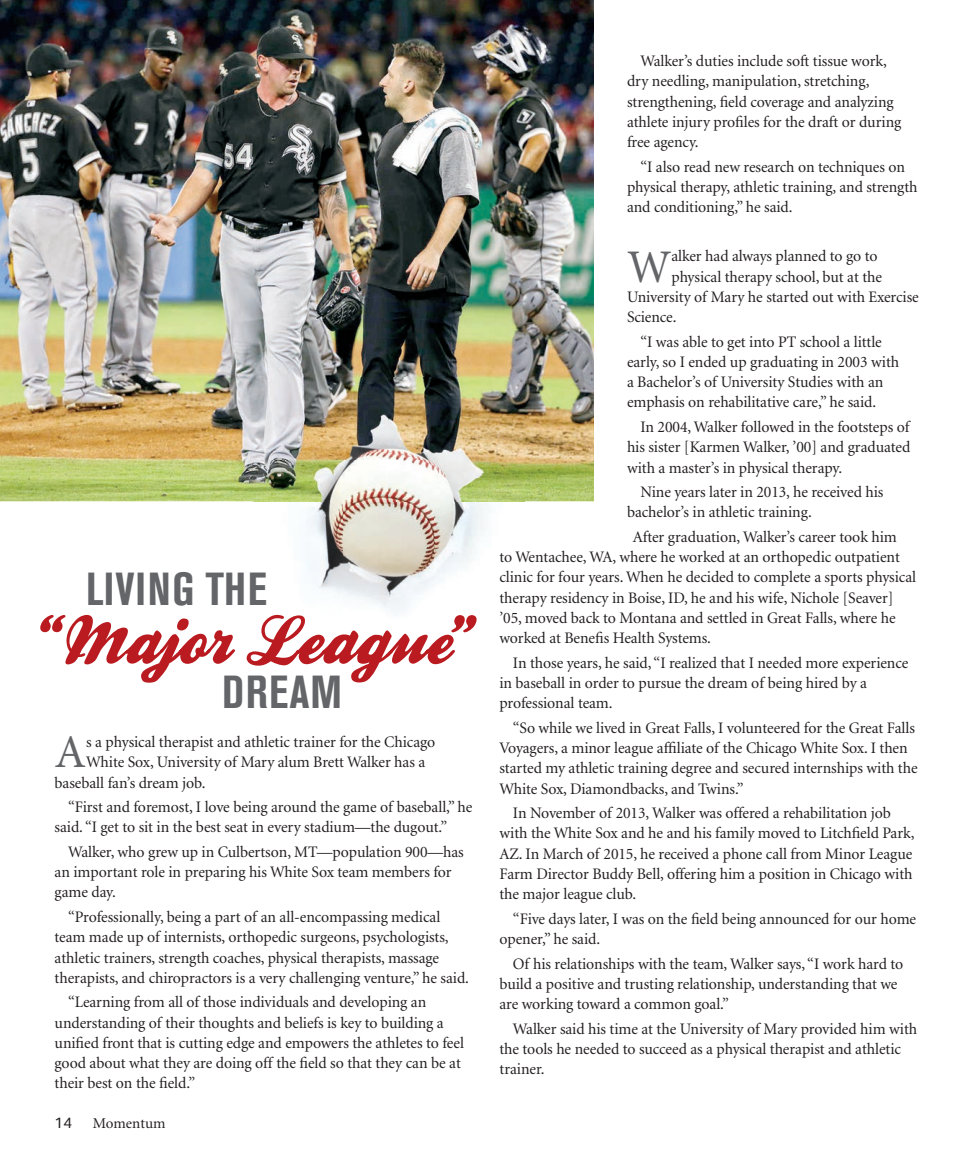
<style>
.page{position:relative;width:972px;height:1161px;background:#fff}
.page>*{position:absolute;margin:0;border:0;box-sizing:border-box;transform-origin:0 0}
.t1{font:46.8px "Minion Pro";color:#636568}
.t2{font:700 condensed 45.9px "Akzidenz Grotesk BE";letter-spacing:.02em;color:#636568}
.t3{font:16.05px/20.2px "Minion";letter-spacing:-.005em;color:#231f20}
.t4{font:15px "Minion";color:#231f20}
.t5{font:15px "Aktiv Grotesk";color:#231f20}
</style>
<div class="page">
<img style="left:0;top:0;width:594px;height:501px">
<img style="left:253px;top:378px;width:272px;height:237px">
<svg style="left:40px;top:615px;width:437px;height:68px"></svg>
<h2 class="t2" style="left:86px;top:562px;width:182px">LIVING THE</h2>
<h2 class="t2" style="left:222px;top:666px;width:121px">DREAM</h2>
<h1 class="t1" style="left:55px;top:721px;width:33px">A</h1>
<p class="t3" style="left:86px;top:732px;width:351px">s a physical therapist and athletic trainer for the Chicago</p>
<p class="t3" style="left:86px;top:753px;width:340px">White Sox, University of Mary alum Brett Walker has a</p>
<p class="t3" style="left:55px;top:773px;width:152px">baseball fan’s dream job.</p>
<p class="t3" style="left:55px;top:797px;width:419px;text-indent:13px">“First and foremost, I love being around the game of baseball,” he said. “I get to sit in the best seat in every stadium—the dugout.”</p>
<p class="t3" style="left:55px;top:842px;width:411px;text-indent:13px">Walker, who grew up in Culbertson, MT—population 900—has an important role in preparing his White Sox team members for game day.</p>
<p class="t3" style="left:55px;top:907px;width:416px;text-indent:13px">“Professionally, being a part of an all-encompassing medical team made up of internists, orthopedic surgeons, psychologists, athletic trainers, strength coaches, physical therapists, massage therapists, and chiropractors is a very challenging venture,” he said.</p>
<p class="t3" style="left:55px;top:993px;width:411px;text-indent:13px">“Learning from all of those individuals and developing an understanding of their thoughts and beliefs is key to building a unified front that is cutting edge and empowers the athletes to feel good about what they are doing off the field so that they can be at their best on the field.”</p>
<p class="t5" style="left:55px;top:1114px;width:19px">14</p>
<p class="t4" style="left:93px;top:1116px;width:74px">Momentum</p>
<p class="t3" style="left:627px;top:52px;width:276px;text-indent:13px">Walker’s duties include soft tissue work, dry needling, manipulation, stretching, strengthening, field coverage and analyzing athlete injury profiles for the draft or during free agency.</p>
<p class="t3" style="left:627px;top:157px;width:292px;text-indent:13px">“I also read new research on techniques on physical therapy, athletic training, and strength and conditioning,” he said.</p>
<h1 class="t1" style="left:627px;top:235px;width:46px">W</h1>
<p class="t3" style="left:671px;top:247px;width:207px">alker had always planned to go to</p>
<p class="t3" style="left:671px;top:267px;width:212px">physical therapy school, but at the</p>
<p class="t3" style="left:627px;top:287px;width:293px">University of Mary he started out with Exercise</p>
<p class="t3" style="left:627px;top:307px;width:51px">Science.</p>
<p class="t3" style="left:627px;top:332px;width:274px;text-indent:13px">“I was able to get into PT school a little early, so I ended up graduating in 2003 with a Bachelor’s of University Studies with an emphasis on rehabilitative care,” he said.</p>
<p class="t3" style="left:627px;top:417px;width:285px;text-align:justify;text-indent:13px">In 2004, Walker followed in the footsteps of his sister [Karmen Walker, ’00] and graduated with a master’s in physical therapy.</p>
<p class="t3" style="left:627px;top:482px;width:258px;text-indent:13px">Nine years later in 2013, he received his bachelor’s in athletic training.</p>
<p class="t3" style="left:499px;top:527px;width:418px;text-indent:134px">After graduation, Walker’s career took him<br>to Wentachee, WA, where he worked at an orthopedic outpatient clinic for four years. When he decided to complete a sports physical therapy residency in Boise, ID, he and his wife, Nichole [Seaver] ’05, moved back to Montana and settled in Great Falls, where he worked at Benefis Health Systems.</p>
<p class="t3" style="left:499px;top:653px;width:410px;text-indent:13px">In those years, he said, “I realized that I needed more experience in baseball in order to pursue the dream of being hired by a professional team.</p>
<p class="t3" style="left:499px;top:718px;width:420px;text-indent:13px">“So while we lived in Great Falls, I volunteered for the Great Falls Voyagers, a minor league affiliate of the Chicago White Sox. I then started my athletic training degree and secured internships with the White Sox, Diamondbacks, and Twins.”</p>
<p class="t3" style="left:499px;top:804px;width:417px;text-indent:13px">In November of 2013, Walker was offered a rehabilitation job with the White Sox and he and his family moved to Litchfield Park, AZ. In March of 2015, he received a phone call from Minor League Farm Director Buddy Bell, offering him a position in Chicago with the major league club.</p>
<p class="t3" style="left:499px;top:909px;width:418px;text-indent:13px">“Five days later, I was on the field being announced for our home opener,” he said.</p>
<p class="t3" style="left:499px;top:954px;width:405px;text-indent:13px">Of his relationships with the team, Walker says, “I work hard to build a positive and trusting relationship, understanding that we are working toward a common goal.”</p>
<p class="t3" style="left:499px;top:1019px;width:419px;text-indent:13px">Walker said his time at the University of Mary provided him with the tools he needed to succeed as a physical therapist and athletic trainer.</p>
</div>
